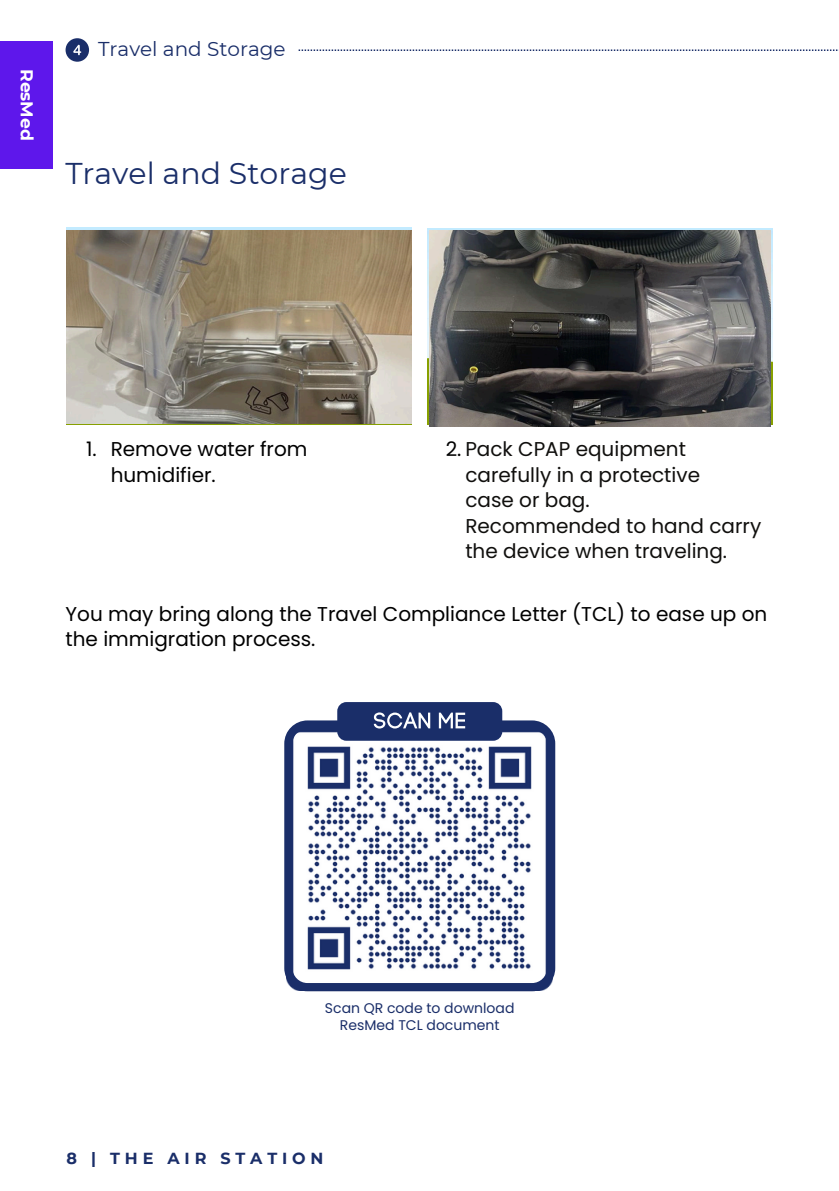
<style>
.page{position:relative;width:839px;height:1191px;background:#fff}
.page>*{position:absolute;margin:0;border:0;box-sizing:border-box;transform-origin:0 0}
.t1{font:30px "Montserrat";color:#1a2e69}
.t2{font:20px/25.6px "Poppins";color:#000}
.t3{font:20px/25.6px "Poppins";color:#100f0d}
.t4{font:20px "Montserrat";color:#1a2e69}
.t5{font:700 17.2px "Montserrat";color:#fff}
.t6{font:700 16px "Montserrat";letter-spacing:.3em;color:#1a2e69}
.t7{font:14px "Poppins";color:#1a2e69}
.s1{color:#000}
</style>
<div class="page">
<svg style="left:284px;top:720px;width:271px;height:271px"></svg>
<div style="left:337px;top:702px;width:165px;height:39px;background:#1a2e69;border-radius:9px"></div>
<svg style="left:374px;top:712px;width:56px;height:17px"></svg>
<svg style="left:439px;top:713px;width:26px;height:15px"></svg>
<svg style="left:298px;top:49px;width:540px;height:2px"></svg>
<div style="left:66px;top:38px;width:23px;height:24px;background:#1a2e69;border-radius:50%"></div>
<svg style="left:73px;top:45px;width:8px;height:10px"></svg>
<img style="left:429px;top:230px;width:341px;height:196px">
<img style="left:66px;top:230px;width:345px;height:194px">
<div style="left:0;top:41px;width:53px;height:127px;background:#5e17eb"></div>
<p class="t5" style="left:37px;top:69px;width:73px;rotate:90deg">ResMed</p>
<h3 class="t4" style="left:98px;top:37px;width:189px">Travel and Storage</h3>
<h3 class="t1" style="left:65px;top:155px;width:283px">Travel and Storage</h3>
<p class="t2" style="left:86px;top:436px;width:12px">1.</p>
<p class="t2" style="left:111px;top:436px;width:198px">Remove water from humidifier.</p>
<h3 class="t3" style="left:465px;top:436px;width:297px;text-indent:-20px"><span class="s1">2.</span> Pack CPAP equipment carefully in a protective<br>case or bag.<br>Recommended to hand carry the device when traveling.</h3>
<h1 class="t2" style="left:66px;top:601px;width:703px">You may bring along the Travel Compliance Letter (TCL) to ease up on the immigration process.</h1>
<p class="t7" style="left:325px;top:999px;width:191px">Scan QR code to download</p>
<h3 class="t7" style="left:340px;top:1015px;width:161px">ResMed TCL document</h3>
<h2 class="t6" style="left:66px;top:1149px;width:258px">8 | THE AIR STATION</h2>
</div>
